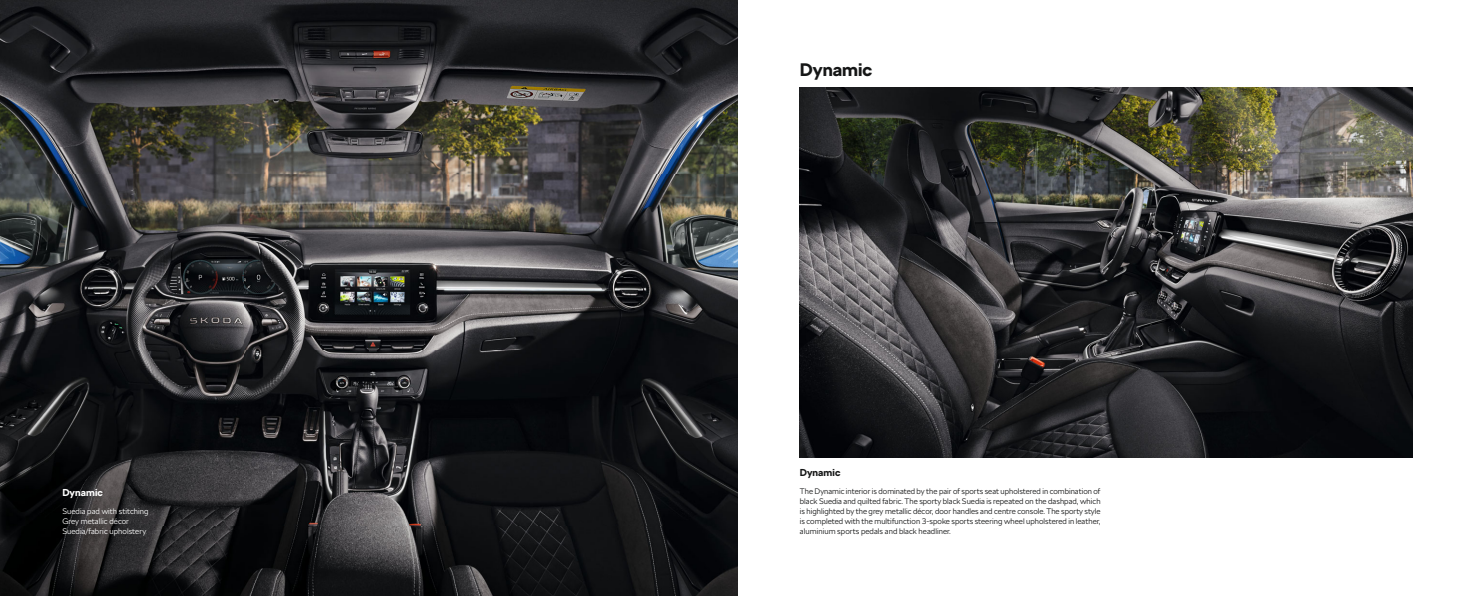
<style>
.page{position:relative;width:1475px;height:596px;background:#fff}
.page>*{position:absolute;margin:0;border:0;box-sizing:border-box;transform-origin:0 0}
.t1{font:700 18px "SKODA Next";color:#151616}
.t2{font:700 10px "SKODA Next";letter-spacing:.005em;color:#fff}
.t3{font:700 10px "SKODA Next";letter-spacing:.005em;color:#151616}
.t4{font:300 8px/10px "SKODA Next";letter-spacing:.005em;color:#151616;text-align:justify}
.t5{font:300 8px/10px "SKODA Next";letter-spacing:.005em;color:#fff}
</style>
<div class="page">
<img style="left:799px;top:87px;width:613px;height:370px">
<img style="left:0;top:0;width:737px;height:595px">
<p class="t2" style="left:62px;top:489px;width:42px">Dynamic</p>
<p class="t5" style="left:62px;top:506px;width:88px">Suedia pad with stitching<br>Grey metallic décor<br>Suedia/fabric upholstery</p>
<h1 class="t1" style="left:799px;top:63px;width:74px">Dynamic</h1>
<p class="t3" style="left:799px;top:469px;width:42px">Dynamic</p>
<p class="t4" style="left:799px;top:486px;width:302px">The Dynamic interior is dominated by the pair of sports seat upholstered in combination of black Suedia and quilted fabric. The sporty black Suedia is repeated on the dashpad, which is highlighted by the grey metallic décor, door handles and centre console. The sporty style is completed with the multifunction 3-spoke sports steering wheel upholstered in leather, aluminium sports pedals and black headliner.</p>
</div>
